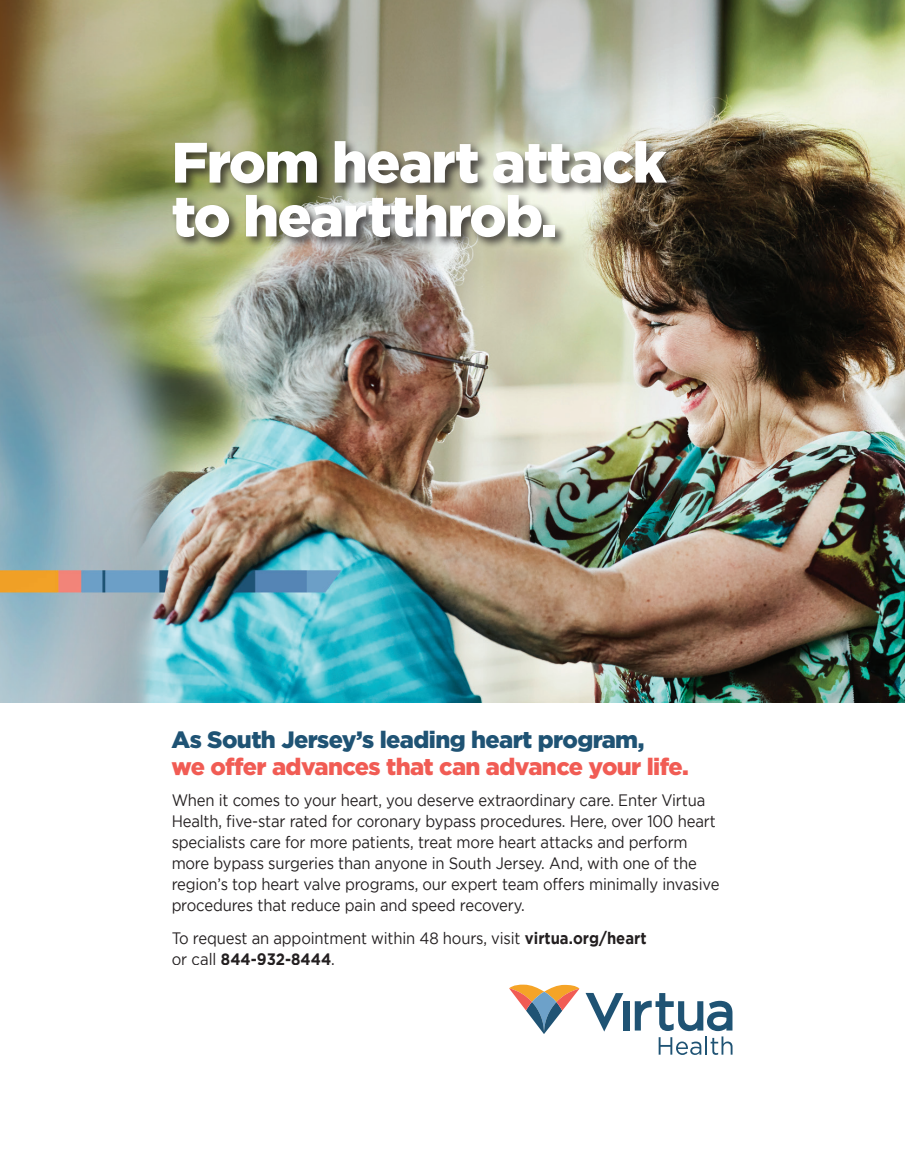
<style>
.page{position:relative;width:905px;height:1168px;background:#fff}
.page>*{position:absolute;margin:0;border:0;box-sizing:border-box;transform-origin:0 0}
.t1{font:900 56.85px "Gotham";letter-spacing:-.03em;color:#fff}
.t2{font:900 23.7px/26.4px "Gotham";letter-spacing:-.025em;color:#f15c54}
.t3{font:16.5px/21px "Gotham";letter-spacing:-.01em;color:#231f20;scale:.9 1}
.s1{color:#1f5374}
.s2{font-weight:700}
</style>
<div class="page">
<svg style="left:509px;top:984px;width:70px;height:50px"></svg>
<div style="left:623px;top:1001px;width:6px;height:29px;background:#1f5374"></div>
<svg style="left:634px;top:993px;width:98px;height:62px"></svg>
<svg style="left:585px;top:993px;width:38px;height:38px"></svg>
<img style="left:0;top:0;width:904px;height:703px">
<div style="left:170px;top:138px;width:508px;height:111px;background:#231f20;opacity:.75"></div>
<p class="t1" style="left:171px;top:130px;width:496px">From heart attack</p>
<p class="t1" style="left:171px;top:183px;width:387px">to heartthrob.</p>
<p class="t2" style="left:171px;top:726px;width:519px"><span class="s1">As South Jersey’s leading heart program,<br></span>we offer advances that can advance your life.</p>
<p class="t3" style="left:171px;top:789px;width:610px">When it comes to your heart, you deserve extraordinary care. Enter Virtua Health, five-star rated for coronary bypass procedures. Here, over 100 heart specialists care for more patients, treat more heart attacks and perform more bypass surgeries than anyone in South Jersey. And, with one of the region’s top heart valve programs, our expert team offers minimally invasive procedures that reduce pain and speed recovery.</p>
<p class="t3" style="left:171px;top:927px;width:529px">To request an appointment within 48 hours, visit <span class="s2">virtua.org/heart </span>or call <span class="s2">844-932-8444</span>.</p>
</div>
